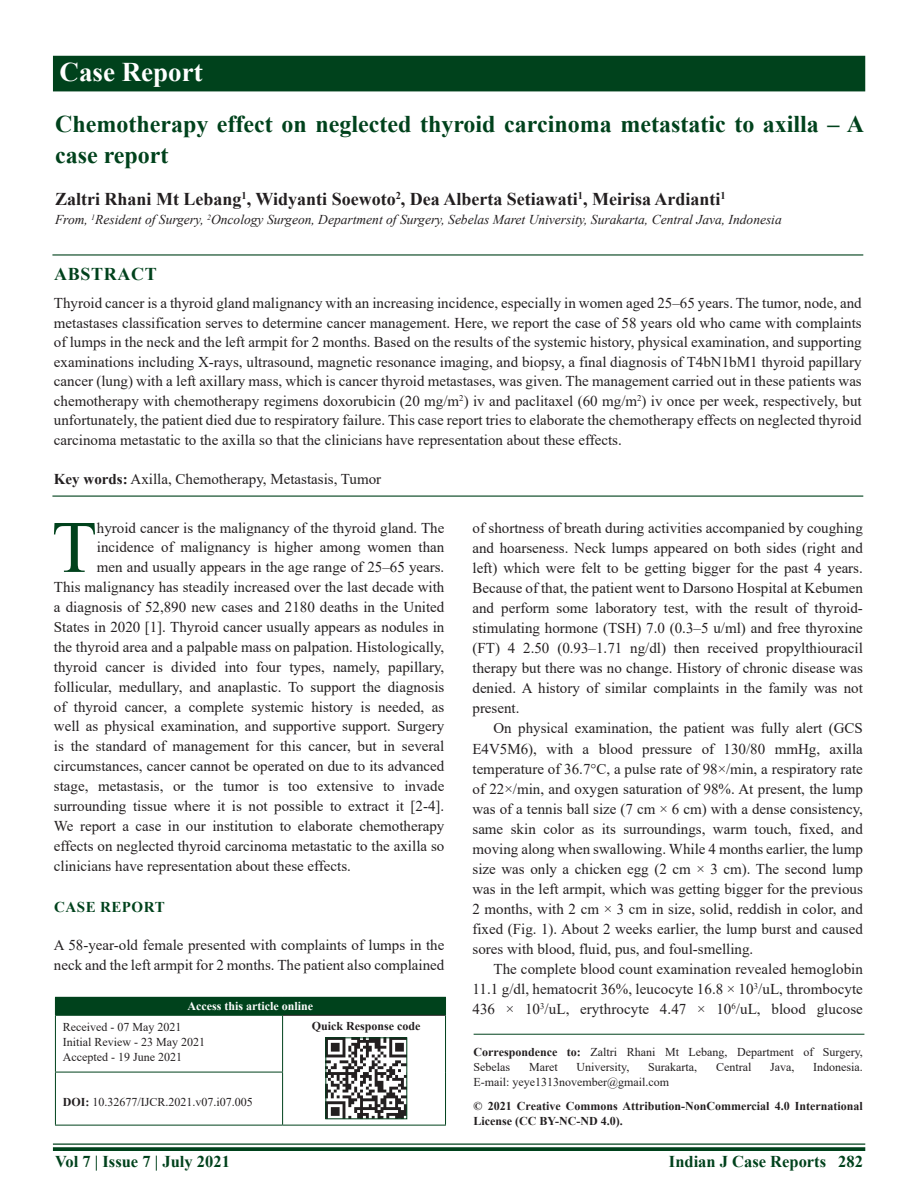
<style>
.page{position:relative;width:918px;height:1188px;background:#fff}
.page>*{position:absolute;margin:0;border:0;box-sizing:border-box;transform-origin:0 0}
.DROP_CAP_TX{font:73.95px "Times New Roman";color:#00421c}
.AH{font:700 27px "Times New Roman";color:#fff}
.AT{font:700 24px/31.5px "Times New Roman";color:#00421c}
.AU{font:700 18px "Times New Roman";color:#231f20}
.ABSH{font:700 18px "Times New Roman";letter-spacing:.035em;color:#00421c}
.RF{font:700 16.5px "Times New Roman";color:#00421c}
.DROP_CAP_TX-2{font:15px "Times New Roman";color:#231f20}
.ABS{font:15px/19.5px "Times New Roman";color:#231f20;text-align:justify}
.TX{font:15px/20.1px "Times New Roman";color:#231f20;text-align:justify}
.TXFL{font:15px/20.1px "Times New Roman";color:#231f20}
.KWD{font:15px "Times New Roman";color:#231f20}
.t1{font:700 15px "Times New Roman";letter-spacing:.035em;color:#00421c}
.AFF{font:italic 13.5px "Times New Roman";color:#231f20}
.ADD{font:12px/15px "Times New Roman";color:#231f20}
.CR{font:700 12px/15px "Times New Roman";color:#231f20}
.HIS{font:12px/15px "Times New Roman";color:#231f20}
.DOI{font:12px "Times New Roman";color:#231f20}
.AAO{font:700 12px "Times New Roman";color:#fff}
.QR{font:700 12px "Times New Roman";color:#231f20}
.s1{font-weight:700}
</style>
<div class="page">
<hr style="left:53px;top:1143px;width:812px;height:2px;background:#00421c">
<svg style="left:53px;top:1147px;width:812px;height:4px;background:#0f4d29"></svg>
<div style="left:53px;top:56px;width:812px;height:35px;background:#00421c"></div>
<hr style="left:52px;top:254px;width:811px;height:2px;background:#00421c">
<hr style="left:52px;top:496px;width:811px;height:1px;background:#00421c">
<hr style="left:474px;top:1034px;width:390px;height:1px;background:#00421c">
<div style="left:55px;top:997px;width:391px;height:18px;background:#00421c"></div>
<hr style="left:283px;top:1015px;width:162px;height:1px;background:#231f20">
<hr style="left:55px;top:1016px;width:1px;height:56px;background:#00421c">
<hr style="left:55px;top:1015px;width:228px;height:1px;background:#00421c">
<hr style="left:282px;top:1016px;width:1px;height:56px;background:#00421c">
<hr style="left:445px;top:1015px;width:1px;height:57px;background:#00421c">
<hr style="left:445px;top:1072px;width:1px;height:53px;background:#00421c">
<hr style="left:55px;top:1072px;width:1px;height:53px;background:#00421c">
<hr style="left:55px;top:1072px;width:228px;height:1px;background:#00421c">
<hr style="left:55px;top:1125px;width:228px;height:1px;background:#00421c">
<hr style="left:282px;top:1072px;width:1px;height:53px;background:#00421c">
<hr style="left:283px;top:1125px;width:163px;height:1px;background:#00421c">
<img style="left:328px;top:1040px;width:77px;height:77px">
<div style="left:326px;top:1038px;width:81px;height:81px;border:1px solid #00421c"></div>
<p class="AH" style="left:60px;top:52px;width:145px">Case Report</p>
<p class="AT" style="left:55px;top:107px;width:811px">Chemotherapy effect on neglected thyroid carcinoma metastatic to axilla – A case report</p>
<p class="AU" style="left:55px;top:186px;width:672px">Zaltri Rhani Mt Lebang<sup>1</sup>, Widyanti Soewoto<sup>2</sup>, Dea Alberta Setiawati<sup>1</sup>, Meirisa Ardianti<sup>1</sup></p>
<p class="AFF" style="left:55px;top:210px;width:728px">From, <sup>1</sup>Resident of Surgery, <sup>2</sup>Oncology Surgeon, Department of Surgery, Sebelas Maret University, Surakarta, Central Java, Indonesia</p>
<p class="ABSH" style="left:54px;top:261px;width:104px">ABSTRACT</p>
<p class="ABS" style="left:54px;top:293px;width:809px">Thyroid cancer is a thyroid gland malignancy with an increasing incidence, especially in women aged 25–65 years. The tumor, node, and metastases classification serves to determine cancer management. Here, we report the case of 58 years old who came with complaints of lumps in the neck and the left armpit for 2 months. Based on the results of the systemic history, physical examination, and supporting examinations including X-rays, ultrasound, magnetic resonance imaging, and biopsy, a final diagnosis of T4bN1bM1 thyroid papillary cancer (lung) with a left axillary mass, which is cancer thyroid metastases, was given. The management carried out in these patients was chemotherapy with chemotherapy regimens doxorubicin (20 mg/m<sup>2</sup>) iv and paclitaxel (60 mg/m<sup>2</sup>) iv once per week, respectively, but unfortunately, the patient died due to respiratory failure. This case report tries to elaborate the chemotherapy effects on neglected thyroid carcinoma metastatic to the axilla so that the clinicians have representation about these effects.</p>
<p class="KWD" style="left:54px;top:468px;width:329px"><span class="s1">Key words:</span> Axilla, Chemotherapy, Metastasis, Tumor</p>
<p class="DROP_CAP_TX" style="left:52px;top:495px;width:47px">T</p>
<p class="DROP_CAP_TX-2" style="left:97px;top:517px;width:349px">hyroid cancer is the malignancy of the thyroid gland. The</p>
<p class="DROP_CAP_TX-2" style="left:97px;top:537px;width:349px">incidence of malignancy is higher among women than</p>
<p class="DROP_CAP_TX-2" style="left:97px;top:556px;width:349px">men and usually appears in the age range of 25–65 years.</p>
<p class="DROP_CAP_TX-2" style="left:54px;top:576px;width:392px">This malignancy has steadily increased over the last decade with</p>
<p class="DROP_CAP_TX-2" style="left:54px;top:596px;width:392px">a diagnosis of 52,890 new cases and 2180 deaths in the United</p>
<p class="DROP_CAP_TX-2" style="left:54px;top:616px;width:392px">States in 2020 [1]. Thyroid cancer usually appears as nodules in</p>
<p class="DROP_CAP_TX-2" style="left:54px;top:636px;width:392px">the thyroid area and a palpable mass on palpation. Histologically,</p>
<p class="DROP_CAP_TX-2" style="left:54px;top:656px;width:392px">thyroid cancer is divided into four types, namely, papillary,</p>
<p class="DROP_CAP_TX-2" style="left:54px;top:676px;width:392px">follicular, medullary, and anaplastic. To support the diagnosis</p>
<p class="DROP_CAP_TX-2" style="left:54px;top:696px;width:392px">of thyroid cancer, a complete systemic history is needed, as</p>
<p class="DROP_CAP_TX-2" style="left:54px;top:716px;width:392px">well as physical examination, and supportive support. Surgery</p>
<p class="DROP_CAP_TX-2" style="left:54px;top:736px;width:392px">is the standard of management for this cancer, but in several</p>
<p class="DROP_CAP_TX-2" style="left:54px;top:756px;width:392px">circumstances, cancer cannot be operated on due to its advanced</p>
<p class="DROP_CAP_TX-2" style="left:54px;top:776px;width:392px">stage, metastasis, or the tumor is too extensive to invade</p>
<p class="DROP_CAP_TX-2" style="left:54px;top:796px;width:392px">surrounding tissue where it is not possible to extract it [2-4].</p>
<p class="DROP_CAP_TX-2" style="left:54px;top:816px;width:392px">We report a case in our institution to elaborate chemotherapy</p>
<p class="DROP_CAP_TX-2" style="left:54px;top:836px;width:392px">effects on neglected thyroid carcinoma metastatic to the axilla so</p>
<p class="DROP_CAP_TX-2" style="left:54px;top:856px;width:299px">clinicians have representation about these effects.</p>
<h1 class="t1" style="left:54px;top:896px;width:112px">CASE REPORT</h1>
<p class="TXFL" style="left:54px;top:935px;width:392px">A 58-year-old female presented with complaints of lumps in the neck and the left armpit for 2 months. The patient also complained</p>
<p class="AAO" style="left:188px;top:998px;width:127px">Access this article online</p>
<p class="HIS" style="left:63px;top:1019px;width:144px">Received - 07 May 2021<br>Initial Review - 23 May 2021<br>Accepted - 19 June 2021</p>
<p class="QR" style="left:312px;top:1017px;width:110px">Quick Response code</p>
<p class="DOI" style="left:63px;top:1094px;width:192px"><span class="s1">DOI:</span> 10.32677/IJCR.2021.v07.i07.005</p>
<p class="TXFL" style="left:472px;top:517px;width:392px;text-align:justify">of shortness of breath during activities accompanied by coughing and hoarseness. Neck lumps appeared on both sides (right and left) which were felt to be getting bigger for the past 4 years.<br>Because of that, the patient went to Darsono Hospital at Kebumen and perform some laboratory test, with the result of thyroid&shy;stimulating hormone (TSH) 7.0 (0.3–5 u/ml) and free thyroxine (FT) 4 2.50 (0.93–1.71 ng/dl) then received propylthiouracil therapy but there was no change. History of chronic disease was denied. A history of similar complaints in the family was not present.</p>
<p class="TX" style="left:472px;top:718px;width:392px;text-indent:21px">On physical examination, the patient was fully alert (GCS E4V5M6), with a blood pressure of 130/80 mmHg, axilla temperature of 36.7°C, a pulse rate of 98×/min, a respiratory rate of 22×/min, and oxygen saturation of 98%. At present, the lump was of a tennis ball size (7 cm × 6 cm) with a dense consistency, same skin color as its surroundings, warm touch, fixed, and moving along when swallowing. While 4 months earlier, the lump size was only a chicken egg (2 cm × 3 cm). The second lump was in the left armpit, which was getting bigger for the previous 2 months, with 2 cm × 3 cm in size, solid, reddish in color, and fixed (Fig. 1). About 2 weeks earlier, the lump burst and caused sores with blood, fluid, pus, and foul-smelling.</p>
<p class="TX" style="left:472px;top:959px;width:392px;text-indent:21px">The complete blood count examination revealed hemoglobin 11.1 g/dl, hematocrit 36%, leucocyte 16.8 × 10<sup>3</sup>/uL, thrombocyte 436 × 10<sup>3</sup>/uL, erythrocyte 4.47 × 10<sup>6</sup>/uL, blood glucose</p>
<p class="ADD" style="left:474px;top:1044px;width:391px"><span class="s1">Correspondence to:</span> Zaltri Rhani Mt Lebang, Department of Surgery,<br>Sebelas</p>
<p class="ADD" style="left:529px;top:1059px;width:30px">Maret</p>
<p class="ADD" style="left:577px;top:1059px;width:54px">University,</p>
<p class="ADD" style="left:648px;top:1059px;width:50px">Surakarta,</p>
<p class="ADD" style="left:716px;top:1059px;width:37px">Central</p>
<p class="ADD" style="left:770px;top:1059px;width:26px">Java,</p>
<p class="ADD" style="left:813px;top:1059px;width:51px">Indonesia.</p>
<p class="ADD" style="left:474px;top:1074px;width:197px">E-mail: yeye1313november@gmail.com</p>
<p class="CR" style="left:474px;top:1099px;width:391px">© 2021 Creative Commons Attribution-NonCommercial 4.0 International<br>License (CC BY-NC-ND 4.0).</p>
<p class="RF" style="left:55px;top:1150px;width:176px">Vol 7 | Issue 7 | July 2021</p>
<p class="RF" style="left:669px;top:1150px;width:195px">Indian J Case Reports 282</p>
</div>
